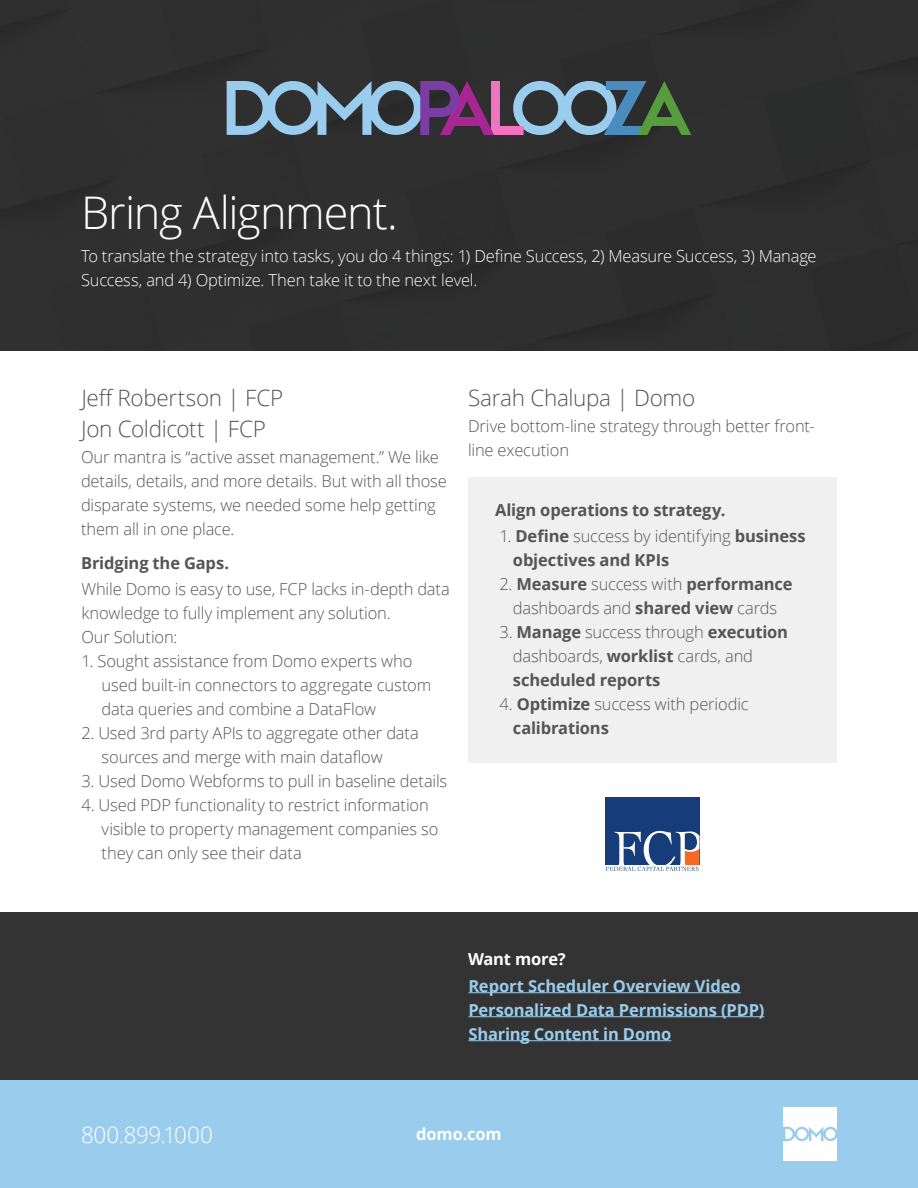
<style>
.page{position:relative;width:918px;height:1188px;background:#fff}
.page>*{position:absolute;margin:0;border:0;box-sizing:border-box;transform-origin:0 0}
.t1{font:300 45px "Open Sans";letter-spacing:-.025em;color:#fff}
.t2{font:300 22.5px "Open Sans";letter-spacing:-.015em;color:#555}
.t3{font:300 22.5px "Open Sans";letter-spacing:-.015em;color:#fff}
.t4{font:300 16.5px/24px "Open Sans";letter-spacing:-.01em;color:#555}
.t5{font:700 16.5px/24px "Open Sans";letter-spacing:-.01em;color:#555}
.t6{font:300 16.5px/24px "Open Sans";letter-spacing:-.01em;color:#fff}
.t7{font:700 16.5px "Open Sans";letter-spacing:-.01em;color:#99cced}
.t8{font:700 16.5px "Open Sans";letter-spacing:-.01em;color:#fff}
.s1{font-weight:300}
.s2{font-weight:700}
</style>
<div class="page">
<div style="left:0;top:0;width:918px;height:351px;background:#2e2e2e"></div>
<div style="left:0;top:1080px;width:918px;height:108px;background:#99cced"></div>
<svg style="left:783px;top:1107px;width:54px;height:54px"></svg>
<div style="left:826px;top:1129px;width:9px;height:10px;background:#fff;border-radius:50%"></div>
<div style="left:468px;top:477px;width:369px;height:285px;background:#f0f0f0"></div>
<div style="left:0;top:912px;width:918px;height:168px;background:#333"></div>
<hr style="left:468px;top:992px;width:273px;height:1px;background:#99cced">
<hr style="left:468px;top:1016px;width:296px;height:1px;background:#99cced">
<hr style="left:468px;top:1040px;width:203px;height:1px;background:#99cced">
<svg style="left:227px;top:81px;width:464px;height:54px"></svg>
<div style="left:605px;top:798px;width:94px;height:67px;background:#173c7a"></div>
<svg style="left:606px;top:831px;width:94px;height:40px"></svg>
<p class="t1" style="left:81px;top:182px;width:318px">Bring Alignment.</p>
<p class="t6" style="left:81px;top:243px;width:737px">To translate the strategy into tasks, you do 4 things: 1) Define Success, 2) Measure Success, 3) Manage<br>Success, and 4) Optimize. Then take it to the next level.</p>
<p class="t2" style="left:81px;top:383px;width:203px">Jeff Robertson | FCP</p>
<p class="t2" style="left:468px;top:383px;width:229px">Sarah Chalupa | Domo</p>
<p class="t2" style="left:81px;top:414px;width:186px">Jon Coldicott | FCP</p>
<p class="t4" style="left:81px;top:445px;width:367px">Our mantra is “active asset management.” We like details, details, and more details. But with all those disparate systems, we needed some help getting them all in one place.</p>
<p class="t5" style="left:81px;top:551px;width:150px">Bridging the Gaps.</p>
<p class="t4" style="left:81px;top:577px;width:370px">While Domo is easy to use, FCP lacks in-depth data knowledge to fully implement any solution.</p>
<p class="t4" style="left:81px;top:625px;width:98px">Our Solution:</p>
<p class="t4" style="left:102px;top:649px;width:331px;text-indent:-20px">1. Sought assistance from Domo experts who used built-in connectors to aggregate custom data queries and combine a DataFlow</p>
<p class="t4" style="left:102px;top:721px;width:319px;text-indent:-20px">2. Used 3rd party APIs to aggregate other data sources and merge with main dataflow</p>
<p class="t4" style="left:81px;top:769px;width:367px">3. Used Domo Webforms to pull in baseline details</p>
<p class="t4" style="left:102px;top:793px;width:338px;text-indent:-20px">4. Used PDP functionality to restrict information visible to property management companies so they can only see their data</p>
<p class="t4" style="left:468px;top:413px;width:348px">Drive bottom-line strategy through better front&shy;line execution</p>
<p class="t5" style="left:495px;top:498px;width:232px">Align operations to strategy.</p>
<p class="t5" style="left:513px;top:524px;width:294px;text-indent:-14px"><span class="s1">1.</span> Define <span class="s1">success by identifying</span> business objectives and KPIs</p>
<p class="t4" style="left:499px;top:572px;width:295px;text-align:center">2. <span class="s2">Measure</span> success with <span class="s2">performance </span>dashboards and <span class="s2">shared view</span> cards</p>
<p class="t5" style="left:513px;top:620px;width:277px;text-indent:-14px"><span class="s1">3.</span> Manage <span class="s1">success through</span> execution <span class="s1">dashboards,</span> worklist <span class="s1">cards, and </span>scheduled reports</p>
<p class="t4" style="left:513px;top:692px;width:237px;text-indent:-14px">4. <span class="s2">Optimize</span> success with periodic <span class="s2">calibrations</span></p>
<p class="t8" style="left:468px;top:948px;width:99px">Want more?</p>
<p class="t7" style="left:468px;top:974px;width:274px">Report Scheduler Overview Video</p>
<p class="t7" style="left:468px;top:998px;width:297px">Personalized Data Permissions (PDP)</p>
<p class="t7" style="left:468px;top:1022px;width:204px">Sharing Content in Domo</p>
<p class="t3" style="left:81px;top:1119px;width:133px">800.899.1000</p>
<p class="t8" style="left:416px;top:1122px;width:87px">domo.com</p>
</div>
